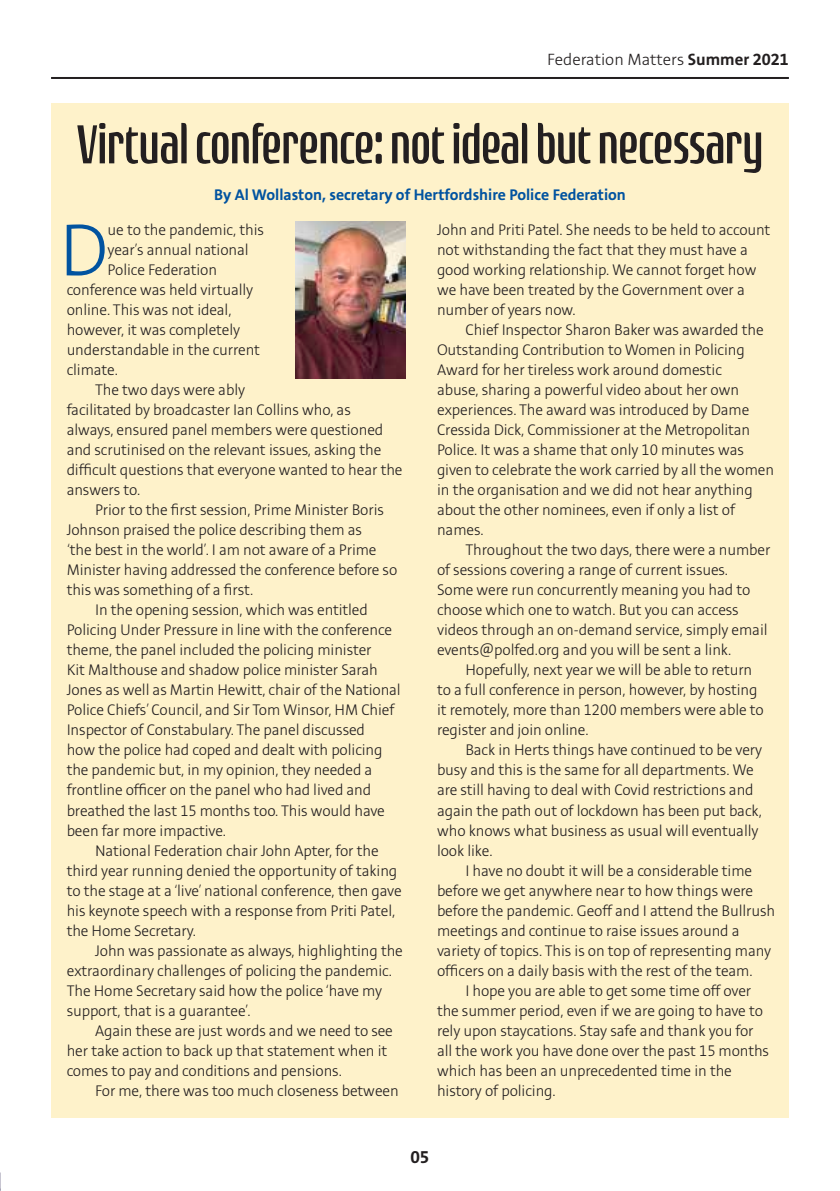
<style>
.page{position:relative;width:840px;height:1191px;background:#fff}
.page>*{position:absolute;margin:0;border:0;box-sizing:border-box;transform-origin:0 0}
.t1{font:300 81.4px "Stinnes Sans";color:#0153a0}
.t2{font:300 58px "Rogue Sans Cond";letter-spacing:-.02em;color:#231f20}
.t3{font:700 19px "Stinnes Sans";color:#231f20}
.t4{font:300 18px "Stinnes Sans";color:#231f20}
.t5{font:300 17px/20px "Stinnes Sans";letter-spacing:-.01em;color:#231f20}
.t6{font:700 17px "Stinnes Sans";color:#0153a0}
.s1{font-weight:700}
</style>
<div class="page">
<hr style="left:51px;top:77px;width:737px;height:2px;background:#231f20">
<div style="left:51px;top:103px;width:737px;height:1014px;background:#fef2ca"></div>
<img style="left:295px;top:222px;width:110px;height:157px">
<p class="t4" style="left:547px;top:51px;width:243px">Federation Matters <span class="s1">Summer 2021</span></p>
<p class="t2" style="left:76px;top:111px;width:688px">Virtual conference: not ideal but necessary</p>
<p class="t6" style="left:214px;top:187px;width:413px">By Al Wollaston, secretary of Hertfordshire Police Federation</p>
<p class="t1" style="left:59px;top:212px;width:50px">D</p>
<p class="t5" style="left:108px;top:221px;width:158px">ue to the pandemic, this</p>
<p class="t5" style="left:108px;top:241px;width:142px">year’s annual national</p>
<p class="t5" style="left:108px;top:261px;width:111px">Police Federation</p>
<p class="t5" style="left:67px;top:281px;width:188px">conference was held virtually</p>
<p class="t5" style="left:67px;top:301px;width:166px">online. This was not ideal,</p>
<p class="t5" style="left:67px;top:321px;width:175px">however, it was completely</p>
<p class="t5" style="left:67px;top:341px;width:194px">understandable in the current</p>
<p class="t5" style="left:67px;top:361px;width:53px">climate.</p>
<p class="t5" style="left:67px;top:381px;width:337px;text-indent:28px">The two days were ably<br>facilitated by broadcaster Ian Collins who, as<br>always, ensured panel members were questioned and scrutinised on the relevant issues, asking the difficult questions that everyone wanted to hear the answers to.</p>
<p class="t5" style="left:67px;top:501px;width:332px;text-indent:28px">Prior to the first session, Prime Minister Boris Johnson praised the police describing them as<br>‘the best in the world’. I am not aware of a Prime Minister having addressed the conference before so this was something of a first.</p>
<p class="t5" style="left:67px;top:601px;width:335px;text-indent:28px">In the opening session, which was entitled Policing Under Pressure in line with the conference theme, the panel included the policing minister<br>Kit Malthouse and shadow police minister Sarah Jones as well as Martin Hewitt, chair of the National Police Chiefs’ Council, and Sir Tom Winsor, HM Chief Inspector of Constabulary. The panel discussed<br>how the police had coped and dealt with policing the pandemic but, in my opinion, they needed a frontline officer on the panel who had lived and breathed the last 15 months too. This would have been far more impactive.</p>
<p class="t5" style="left:67px;top:841px;width:336px;text-indent:28px">National Federation chair John Apter, for the third year running denied the opportunity of taking to the stage at a ‘live’ national conference, then gave his keynote speech with a response from Priti Patel, the Home Secretary.</p>
<p class="t5" style="left:67px;top:941px;width:337px;text-indent:28px">John was passionate as always, highlighting the extraordinary challenges of policing the pandemic.<br>The Home Secretary said how the police ‘have my support, that is a guarantee’.</p>
<p class="t5" style="left:67px;top:1021px;width:327px;text-indent:28px">Again these are just words and we need to see her take action to back up that statement when it comes to pay and conditions and pensions.</p>
<p class="t5" style="left:95px;top:1081px;width:305px">For me, there was too much closeness between</p>
<p class="t5" style="left:437px;top:221px;width:334px">John and Priti Patel. She needs to be held to account not withstanding the fact that they must have a good working relationship. We cannot forget how we have been treated by the Government over a number of years now.</p>
<p class="t5" style="left:437px;top:321px;width:338px;text-indent:28px">Chief Inspector Sharon Baker was awarded the Outstanding Contribution to Women in Policing Award for her tireless work around domestic<br>abuse, sharing a powerful video about her own experiences. The award was introduced by Dame Cressida Dick, Commissioner at the Metropolitan Police. It was a shame that only 10 minutes was given to celebrate the work carried by all the women in the organisation and we did not hear anything about the other nominees, even if only a list of names.</p>
<p class="t5" style="left:437px;top:541px;width:335px;text-indent:28px">Throughout the two days, there were a number of sessions covering a range of current issues.<br>Some were run concurrently meaning you had to choose which one to watch. But you can access videos through an on-demand service, simply email events@polfed.org and you will be sent a link.</p>
<p class="t5" style="left:437px;top:661px;width:328px;text-indent:28px">Hopefully, next year we will be able to return to a full conference in person, however, by hosting it remotely, more than 1200 members were able to register and join online.</p>
<p class="t5" style="left:437px;top:741px;width:326px;text-indent:28px">Back in Herts things have continued to be very busy and this is the same for all departments. We are still having to deal with Covid restrictions and again the path out of lockdown has been put back, who knows what business as usual will eventually look like.</p>
<p class="t5" style="left:437px;top:861px;width:339px;text-indent:28px">I have no doubt it will be a considerable time before we get anywhere near to how things were before the pandemic. Geoff and I attend the Bullrush meetings and continue to raise issues around a variety of topics. This is on top of representing many officers on a daily basis with the rest of the team.</p>
<p class="t5" style="left:437px;top:981px;width:333px;text-indent:28px">I hope you are able to get some time off over the summer period, even if we are going to have to rely upon staycations. Stay safe and thank you for all the work you have done over the past 15 months which has been an unprecedented time in the history of policing.</p>
<p class="t3" style="left:410px;top:1148px;width:20px">05</p>
</div>
